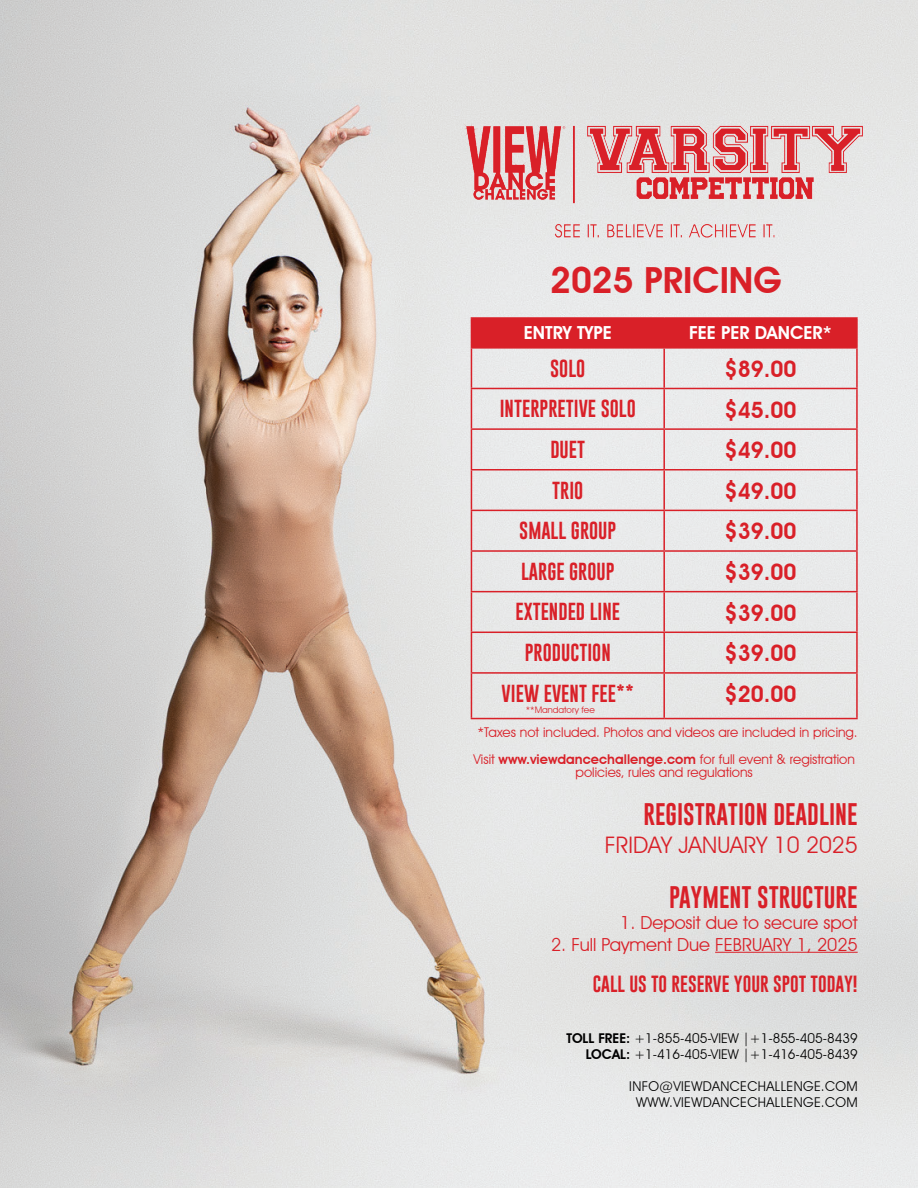
<style>
.page{position:relative;width:918px;height:1188px;background:#fff}
.page>*{position:absolute;margin:0;border:0;box-sizing:border-box;transform-origin:0 0}
.t1{font:600 36px "Avant Garde IT Cby BT";color:#d92028}
.t2{font:22.8px "Gobold Uplow";color:#d92028}
.t3{font:22.8px "Avant Garde IT Cby BT";color:#d92028}
.t4{font:600 22.5px "Avant Garde IT Cby BT";color:#d92028}
.t5{font:18px "Gobold Uplow";color:#d92028}
.t6{font:18px "Avant Garde IT Cby BT";color:#d92028}
.t7{font:600 18px "Avant Garde IT Cby BT";color:#fff}
.t8{font:17.1px "Gobold Uplow";color:#d92028}
.t9{font:13.5px/13.5px "Avant Garde IT Cby BT";color:#d92028;text-align:center}
.t10{font:13.5px "Avant Garde IT Cby BT";color:#000}
.t11{font:13.5px "Avant Garde IT Cby BT";letter-spacing:.025em;color:#000}
.t12{font:9px "Avant Garde IT Cby BT";color:#d92028}
.s1{font-weight:600}
</style>
<div class="page">
<img style="left:0;top:0;width:918px;height:1188px">
<hr style="left:471px;top:349px;width:1px;height:39px;background:#d92028">
<hr style="left:471px;top:430px;width:1px;height:39px;background:#d92028">
<hr style="left:471px;top:511px;width:1px;height:39px;background:#d92028">
<hr style="left:471px;top:592px;width:1px;height:40px;background:#d92028">
<hr style="left:663px;top:349px;width:2px;height:39px;background:#d92028">
<hr style="left:856px;top:349px;width:2px;height:39px;background:#d92028">
<hr style="left:663px;top:389px;width:2px;height:39px;background:#d92028">
<hr style="left:663px;top:430px;width:2px;height:39px;background:#d92028">
<hr style="left:856px;top:430px;width:2px;height:39px;background:#d92028">
<hr style="left:663px;top:470px;width:2px;height:40px;background:#d92028">
<hr style="left:663px;top:511px;width:2px;height:39px;background:#d92028">
<hr style="left:856px;top:511px;width:2px;height:39px;background:#d92028">
<hr style="left:663px;top:552px;width:2px;height:39px;background:#d92028">
<hr style="left:663px;top:592px;width:2px;height:40px;background:#d92028">
<hr style="left:856px;top:592px;width:2px;height:40px;background:#d92028">
<hr style="left:663px;top:633px;width:2px;height:39px;background:#d92028">
<hr style="left:663px;top:674px;width:2px;height:44px;background:#d92028">
<hr style="left:471px;top:388px;width:193px;height:1px;background:#d92028">
<hr style="left:471px;top:389px;width:1px;height:39px;background:#d92028">
<hr style="left:664px;top:388px;width:194px;height:1px;background:#d92028">
<hr style="left:856px;top:389px;width:2px;height:39px;background:#d92028">
<hr style="left:471px;top:428px;width:193px;height:2px;background:#d92028">
<hr style="left:664px;top:428px;width:194px;height:2px;background:#d92028">
<hr style="left:471px;top:469px;width:193px;height:2px;background:#d92028">
<hr style="left:471px;top:470px;width:1px;height:40px;background:#d92028">
<hr style="left:664px;top:469px;width:194px;height:2px;background:#d92028">
<hr style="left:856px;top:470px;width:2px;height:40px;background:#d92028">
<hr style="left:471px;top:510px;width:193px;height:1px;background:#d92028">
<hr style="left:664px;top:510px;width:194px;height:1px;background:#d92028">
<hr style="left:471px;top:550px;width:193px;height:2px;background:#d92028">
<hr style="left:471px;top:552px;width:1px;height:39px;background:#d92028">
<hr style="left:664px;top:550px;width:194px;height:2px;background:#d92028">
<hr style="left:856px;top:552px;width:2px;height:39px;background:#d92028">
<hr style="left:471px;top:591px;width:193px;height:1px;background:#d92028">
<hr style="left:664px;top:591px;width:194px;height:1px;background:#d92028">
<hr style="left:471px;top:632px;width:193px;height:1px;background:#d92028">
<hr style="left:471px;top:633px;width:1px;height:39px;background:#d92028">
<hr style="left:664px;top:632px;width:194px;height:1px;background:#d92028">
<hr style="left:856px;top:633px;width:2px;height:39px;background:#d92028">
<hr style="left:471px;top:672px;width:193px;height:2px;background:#d92028">
<hr style="left:471px;top:674px;width:1px;height:44px;background:#d92028">
<hr style="left:664px;top:672px;width:194px;height:2px;background:#d92028">
<hr style="left:856px;top:674px;width:2px;height:44px;background:#d92028">
<hr style="left:471px;top:718px;width:193px;height:1px;background:#d92028">
<hr style="left:664px;top:718px;width:194px;height:1px;background:#d92028">
<hr style="left:471px;top:317px;width:193px;height:2px;background:#d92028">
<div style="left:471px;top:318px;width:385px;height:29px;background:#d92028"></div>
<hr style="left:664px;top:317px;width:194px;height:2px;background:#d92028">
<hr style="left:856px;top:319px;width:2px;height:28px;background:#d92028">
<hr style="left:471px;top:347px;width:193px;height:2px;background:#d92028">
<hr style="left:664px;top:347px;width:194px;height:2px;background:#d92028">
<img style="left:546px;top:217px;width:236px;height:28px">
<hr style="left:715px;top:952px;width:143px;height:1px;background:#d92028">
<img style="left:452px;top:121px;width:423px;height:85px">
<p class="t1" style="left:550px;top:258px;width:233px">2025 PRICING</p>
<p class="t7" style="left:524px;top:322px;width:89px">ENTRY TYPE</p>
<p class="t7" style="left:689px;top:322px;width:144px">FEE PER DANCER*</p>
<p class="t5" style="left:550px;top:354px;width:37px">SOLO</p>
<p class="t4" style="left:725px;top:355px;width:73px">$89.00</p>
<p class="t5" style="left:500px;top:394px;width:138px">INTERPRETIVE SOLO</p>
<p class="t4" style="left:725px;top:396px;width:73px">$45.00</p>
<p class="t5" style="left:550px;top:435px;width:36px">DUET</p>
<p class="t4" style="left:725px;top:437px;width:73px">$49.00</p>
<p class="t5" style="left:552px;top:476px;width:33px">TRIO</p>
<p class="t4" style="left:725px;top:477px;width:73px">$49.00</p>
<p class="t5" style="left:519px;top:516px;width:99px">SMALL GROUP</p>
<p class="t4" style="left:725px;top:518px;width:73px">$39.00</p>
<p class="t5" style="left:521px;top:557px;width:95px">LARGE GROUP</p>
<p class="t4" style="left:725px;top:559px;width:73px">$39.00</p>
<p class="t5" style="left:515px;top:598px;width:106px">EXTENDED LINE</p>
<p class="t4" style="left:725px;top:599px;width:73px">$39.00</p>
<p class="t5" style="left:525px;top:638px;width:87px">PRODUCTION</p>
<p class="t4" style="left:725px;top:640px;width:73px">$39.00</p>
<p class="t5" style="left:502px;top:679px;width:134px">VIEW EVENT FEE**</p>
<p class="t12" style="left:526px;top:704px;width:71px">**Mandatory fee</p>
<p class="t4" style="left:725px;top:681px;width:73px">$20.00</p>
<p class="t9" style="left:477px;top:725px;width:382px">*Taxes not included. Photos and videos are included in pricing.</p>
<p class="t9" style="left:473px;top:752px;width:383px">Visit <span class="s1">www.viewdancechallenge.com</span> for full event &amp; registration policies, rules and regulations</p>
<p class="t2" style="left:644px;top:796px;width:216px">REGISTRATION DEADLINE</p>
<p class="t3" style="left:605px;top:831px;width:254px">FRIDAY JANUARY 10 2025</p>
<p class="t2" style="left:669px;top:879px;width:190px">PAYMENT STRUCTURE</p>
<p class="t6" style="left:620px;top:912px;width:239px">1. Deposit due to secure spot</p>
<p class="t6" style="left:551px;top:933px;width:308px">2. Full Payment Due FEBRUARY 1, 2025</p>
<p class="t8" style="left:593px;top:970px;width:266px">CALL US TO RESERVE YOUR SPOT TODAY!</p>
<p class="t10" style="left:566px;top:1030px;width:293px"><span class="s1">TOLL FREE:</span> +1-855-405-VIEW |+1-855-405-8439</p>
<p class="t10" style="left:586px;top:1046px;width:273px"><span class="s1">LOCAL:</span> +1-416-405-VIEW |+1-416-405-8439</p>
<p class="t11" style="left:629px;top:1078px;width:230px">INFO@VIEWDANCECHALLENGE.COM</p>
<p class="t11" style="left:636px;top:1094px;width:223px">WWW.VIEWDANCECHALLENGE.COM</p>
</div>
